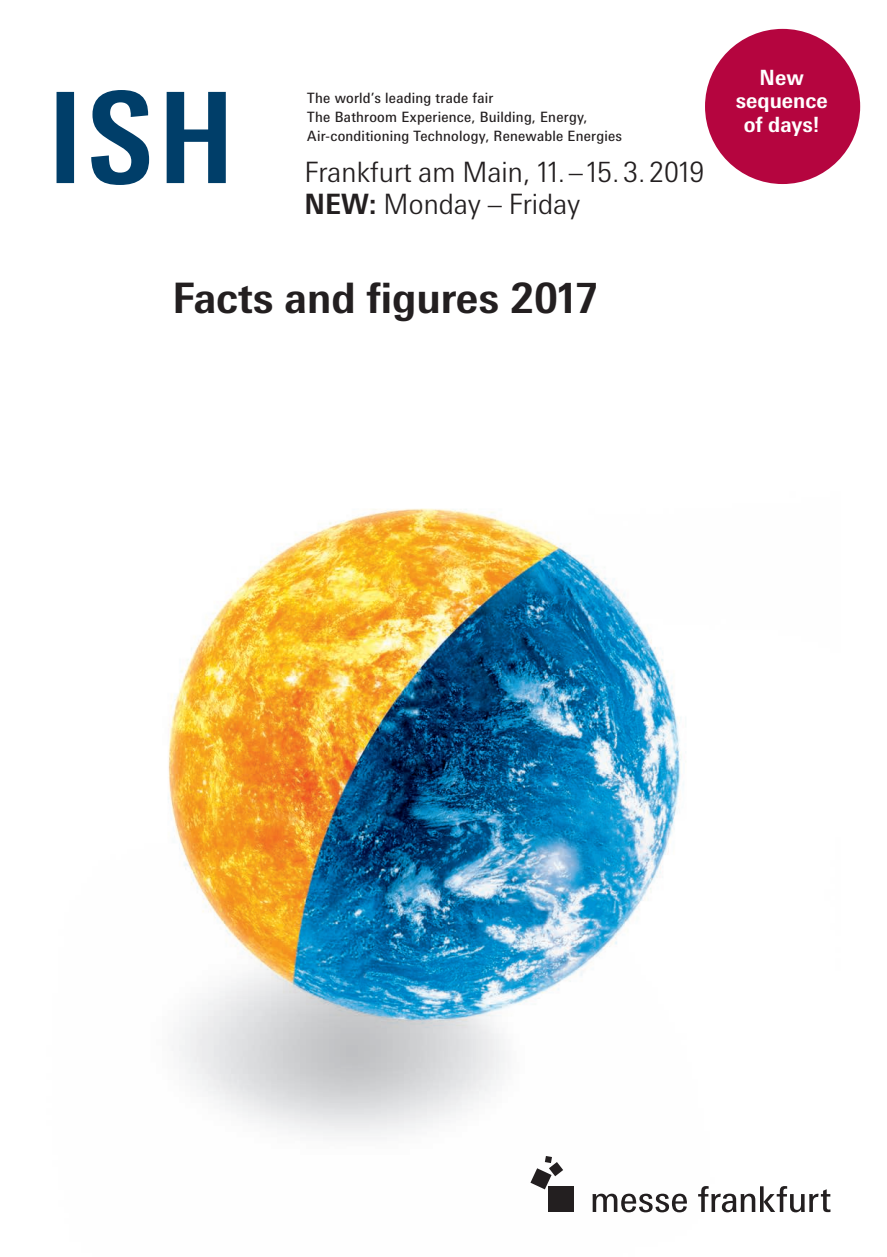
<style>
.page{position:relative;width:887px;height:1257px;background:#fff}
.page>*{position:absolute;margin:0;border:0;box-sizing:border-box;transform-origin:0 0}
.t1{font:700 42px "Messe Univers";color:#231f20}
.t2{font:300 28.05px/31.8px "Messe Univers";color:#231f20}
.t3{font:700 21px/23.9px "Messe Univers";color:#fff;text-align:center}
.t4{font:14.25px/19px "Messe Univers";letter-spacing:.015em;color:#231f20}
.s1{font-weight:700}
</style>
<div class="page">
<img style="left:168px;top:508px;width:663px;height:705px">
<div style="left:548px;top:1186px;width:25px;height:26px;background:#231f20"></div>
<svg style="left:530px;top:1156px;width:33px;height:33px"></svg>
<svg style="left:592px;top:1193px;width:95px;height:19px"></svg>
<svg style="left:698px;top:1186px;width:132px;height:26px"></svg>
<div style="left:57px;top:92px;width:17px;height:91px;background:#003e69"></div>
<svg style="left:91px;top:90px;width:58px;height:95px"></svg>
<svg style="left:167px;top:92px;width:59px;height:91px"></svg>
<div style="left:705px;top:29px;width:155px;height:155px;background:#b5053f;border-radius:50%"></div>
<p class="t4" style="left:307px;top:88px;width:316px">The world’s leading trade fair<br>The Bathroom Experience, Building, Energy,<br>Air-conditioning Technology, Renewable Energies</p>
<h2 class="t2" style="left:305px;top:156px;width:401px">Frankfurt am Main, 11.–15.3.2019<br><span class="s1">NEW:</span> Monday – Friday</h2>
<h1 class="t1" style="left:172px;top:272px;width:428px">Facts and figures 2017</h1>
<h3 class="t3" style="left:736px;top:65px;width:93px">New sequence of days!</h3>
</div>
